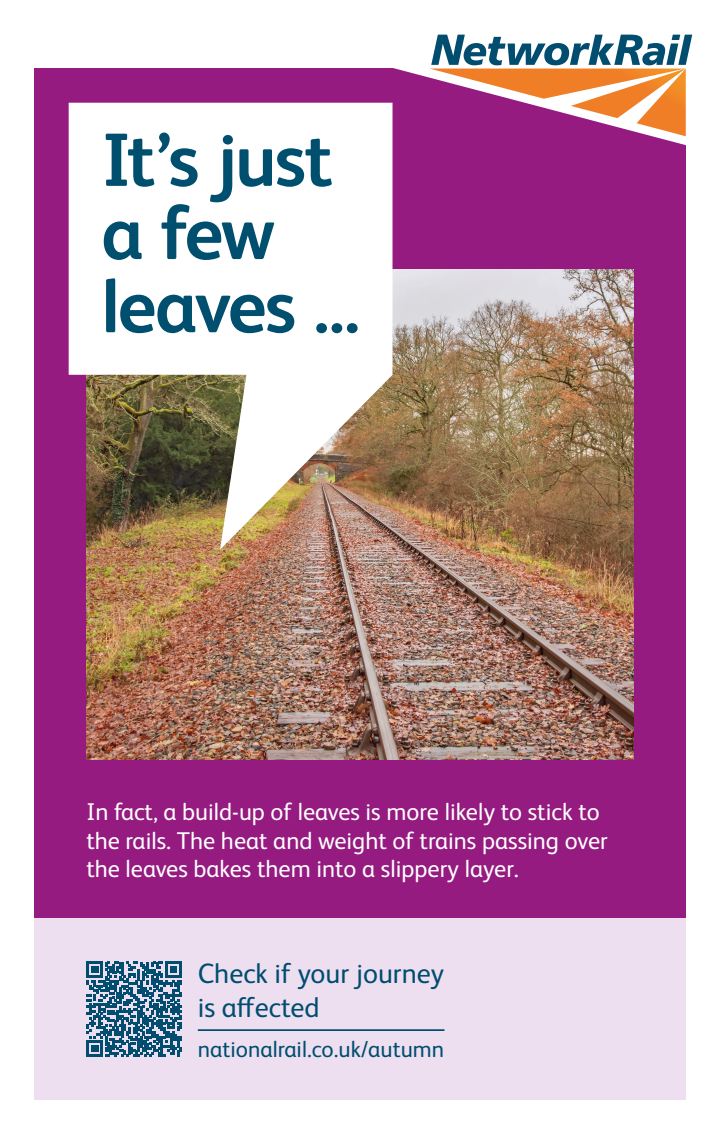
<style>
.page{position:relative;width:720px;height:1134px;background:#fff}
.page>*{position:absolute;margin:0;border:0;box-sizing:border-box;transform-origin:0 0}
.t1{font:28px/33.6px "Network Rail Sans";color:#004d6f}
.t2{font:24.24px/28.3px "Network Rail Sans";color:#fff}
.t3{font:22.88px "Network Rail Sans";color:#004d6f}
</style>
<div class="page">
<div style="left:34px;top:68px;width:652px;height:850px;background:#951b81"></div>
<div style="left:34px;top:918px;width:652px;height:182px;background:#eddfef"></div>
<svg style="left:366px;top:34px;width:327px;height:112px"></svg>
<svg style="left:413px;top:35px;width:279px;height:104px"></svg>
<img style="left:86px;top:270px;width:548px;height:490px">
<img style="left:69px;top:103px;width:324px;height:447px">
<svg style="left:104px;top:133px;width:228px;height:127px;background:#b9cfd7"></svg>
<svg style="left:106px;top:278px;width:188px;height:55px;background:#99b8c5"></svg>
<div style="left:316px;top:323px;width:11px;height:10px;background:#004f6f;border-radius:50%"></div>
<div style="left:332px;top:323px;width:10px;height:10px;background:#004f6f;border-radius:50%"></div>
<div style="left:347px;top:323px;width:11px;height:10px;background:#004f6f;border-radius:50%"></div>
<hr style="left:198px;top:1029px;width:246px;height:2px;background:#004d6f">
<svg style="left:87px;top:962px;width:95px;height:95px"></svg>
<p class="t2" style="left:86px;top:797px;width:523px">In fact, a build-up of leaves is more likely to stick to the rails. The heat and weight of trains passing over the leaves bakes them into a slippery layer.</p>
<p class="t1" style="left:198px;top:955px;width:248px">Check if your journey is affected</p>
<p class="t3" style="left:198px;top:1034px;width:248px">nationalrail.co.uk/autumn</p>
</div>
